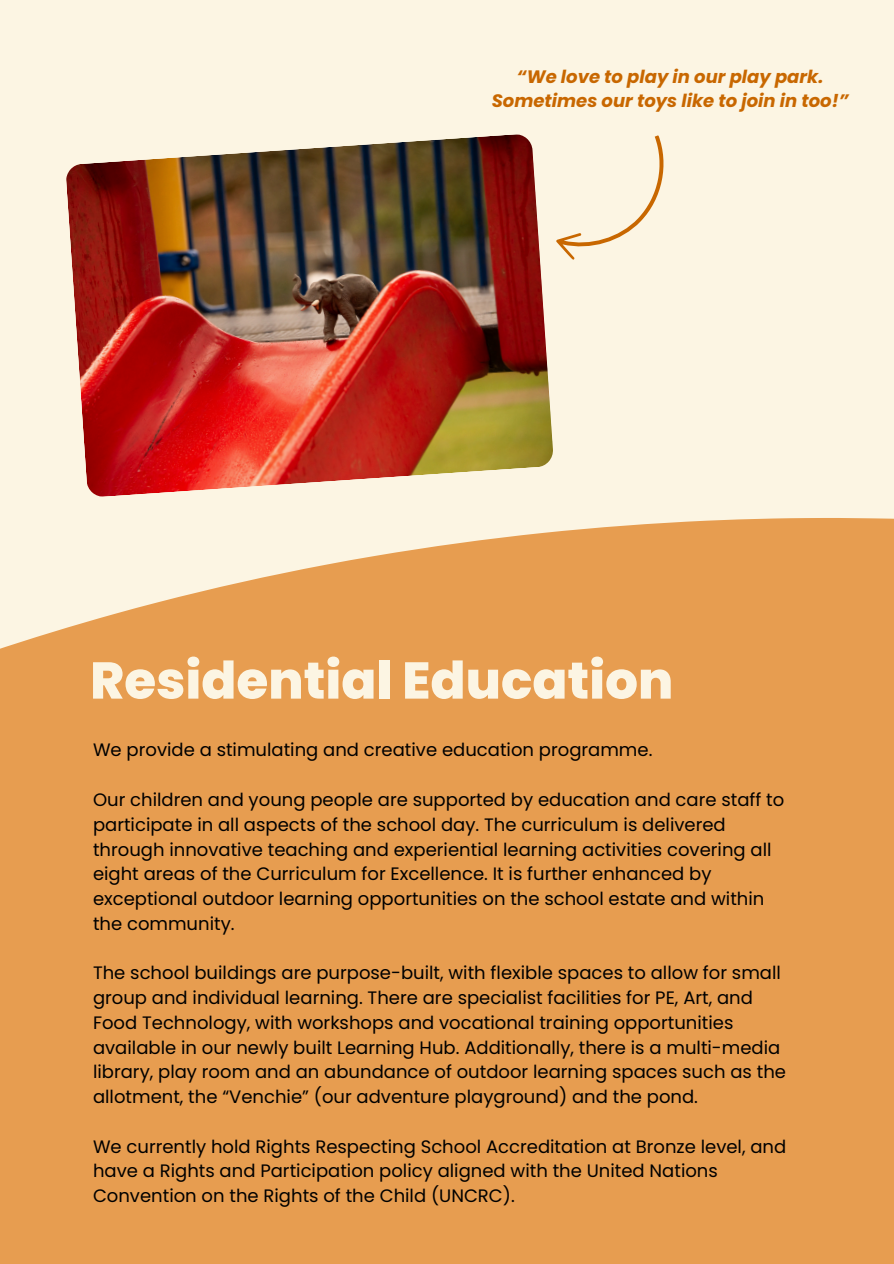
<style>
.page{position:relative;width:894px;height:1264px;background:#fff}
.page>*{position:absolute;margin:0;border:0;box-sizing:border-box;transform-origin:0 0}
.t1{font:800 51.6px "Poppins";color:#fcf5e3}
.t2{font:18px/24.8px "Poppins";color:#000}
.t3{font:italic 700 18px/24.8px "Poppins";color:#c86700;text-align:center}
</style>
<div class="page">
<div style="left:0;top:0;width:893px;height:1263px;background:#fcf5e3"></div>
<div style="left:0;top:518px;width:893px;height:745px;background:#e79d50"></div>
<img style="left:66px;top:134px;width:487px;height:363px">
<svg style="left:556px;top:135px;width:108px;height:125px"></svg>
<p class="t3" style="left:491px;top:64px;width:358px">“We love to play in our play park.<br>Sometimes our toys like to join in too!”</p>
<p class="t1" style="left:90px;top:644px;width:584px">Residential Education</p>
<p class="t2" style="left:93px;top:737px;width:560px">We provide a stimulating and creative education programme.</p>
<p class="t2" style="left:93px;top:787px;width:692px">Our children and young people are supported by education and care staff to</p>
<h1 class="t2" style="left:93px;top:812px;width:634px">participate in all aspects of the school day. The curriculum is delivered</h1>
<p class="t2" style="left:93px;top:836px;width:680px">through innovative teaching and experiential learning activities covering all</p>
<p class="t2" style="left:93px;top:861px;width:620px">eight areas of the Curriculum for Excellence. It is further enhanced by</p>
<p class="t2" style="left:93px;top:886px;width:672px">exceptional outdoor learning opportunities on the school estate and within the community.</p>
<p class="t2" style="left:93px;top:960px;width:694px">The school buildings are purpose-built, with flexible spaces to allow for small group and individual learning. There are specialist facilities for PE, Art, and Food Technology, with workshops and vocational training opportunities available in our newly built Learning Hub. Additionally, there is a multi-media library, play room and an abundance of outdoor learning spaces such as the allotment, the “Venchie” (our adventure playground) and the pond.</p>
<p class="t2" style="left:93px;top:1133px;width:694px">We currently hold Rights Respecting School Accreditation at Bronze level, and have a Rights and Participation policy aligned with the United Nations<br>Convention on the Rights of the Child (UNCRC).</p>
</div>
